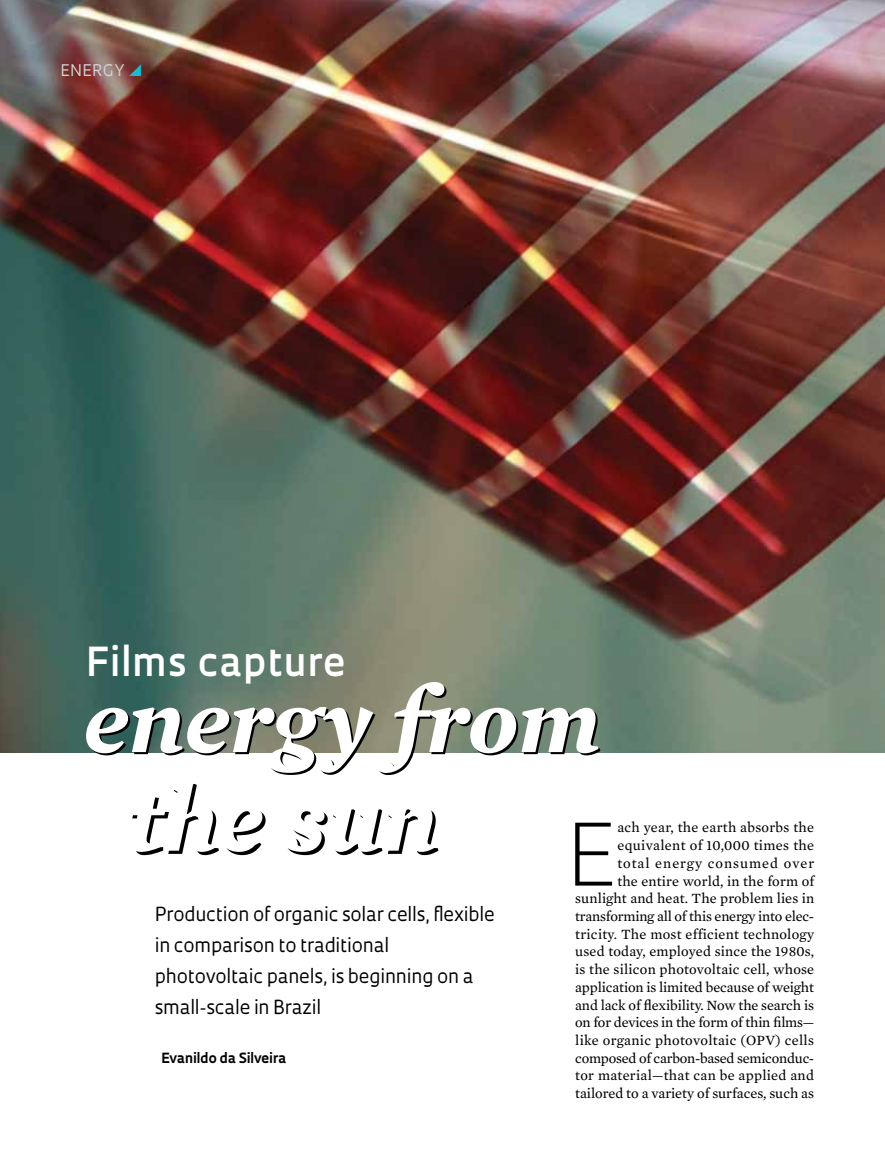
<style>
.page{position:relative;width:885px;height:1169px;background:#fff}
.page>*{position:absolute;margin:0;border:0;box-sizing:border-box;transform-origin:0 0}
.t1{font:italic 700 94.5px "Mercury Text G2";color:#000}
.t2{font:300 83.55px "Oculum";color:#000}
.t3{font:600 39px "Oculum";letter-spacing:.02em;color:#fff}
.t4{font:18.75px/30.9px "Oculum";letter-spacing:-.01em;color:#000}
.t5{font:15.6px "Oculum";letter-spacing:.03em;color:#d1d3d4}
.t6{font:14.4px/17.7px "Mercury Text G2";letter-spacing:.01em;color:#000;text-align:right}
.t7{font:700 13.65px "Oculum";letter-spacing:-.005em;color:#000}
</style>
<div class="page">
<img style="left:0;top:0;width:885px;height:753px">
<svg style="left:129px;top:64px;width:12px;height:12px"></svg>
<p class="t5" style="left:60px;top:60px;width:66px">Energy</p>
<h3 class="t3" style="left:86px;top:635px;width:261px">Films capture</h3>
<h1 class="t1" style="left:86px;top:651px;width:518px">energy from</h1>
<h1 class="t1" style="left:129px;top:750px;width:313px">the sun</h1>
<h3 class="t4" style="left:155px;top:897px;width:342px">Production of organic solar cells, flexible in comparison to traditional photovoltaic panels, is beginning on a small-scale in Brazil</h3>
<p class="t7" style="left:161px;top:1048px;width:127px">Evanildo da Silveira</p>
<p class="t6" style="left:575px;top:818px;width:241px">ach year, the earth absorbs the equivalent of 10,000 times the<br>total energy consumed over<br>the entire world, in the form of sunlight and heat. The problem lies in transforming all of this energy into elec&shy;tricity. The most efficient technology used today, employed since the 1980s, is the silicon photovoltaic cell, whose application is limited because of weight and lack of flexibility. Now the search is on for devices in the form of thin films— like organic photovoltaic (OPV) cells composed of carbon-based semiconduc&shy;tor material—that can be applied and tailored to a variety of surfaces, such as</p>
<h2 class="t2" style="left:567px;top:797px;width:51px">E</h2>
</div>
